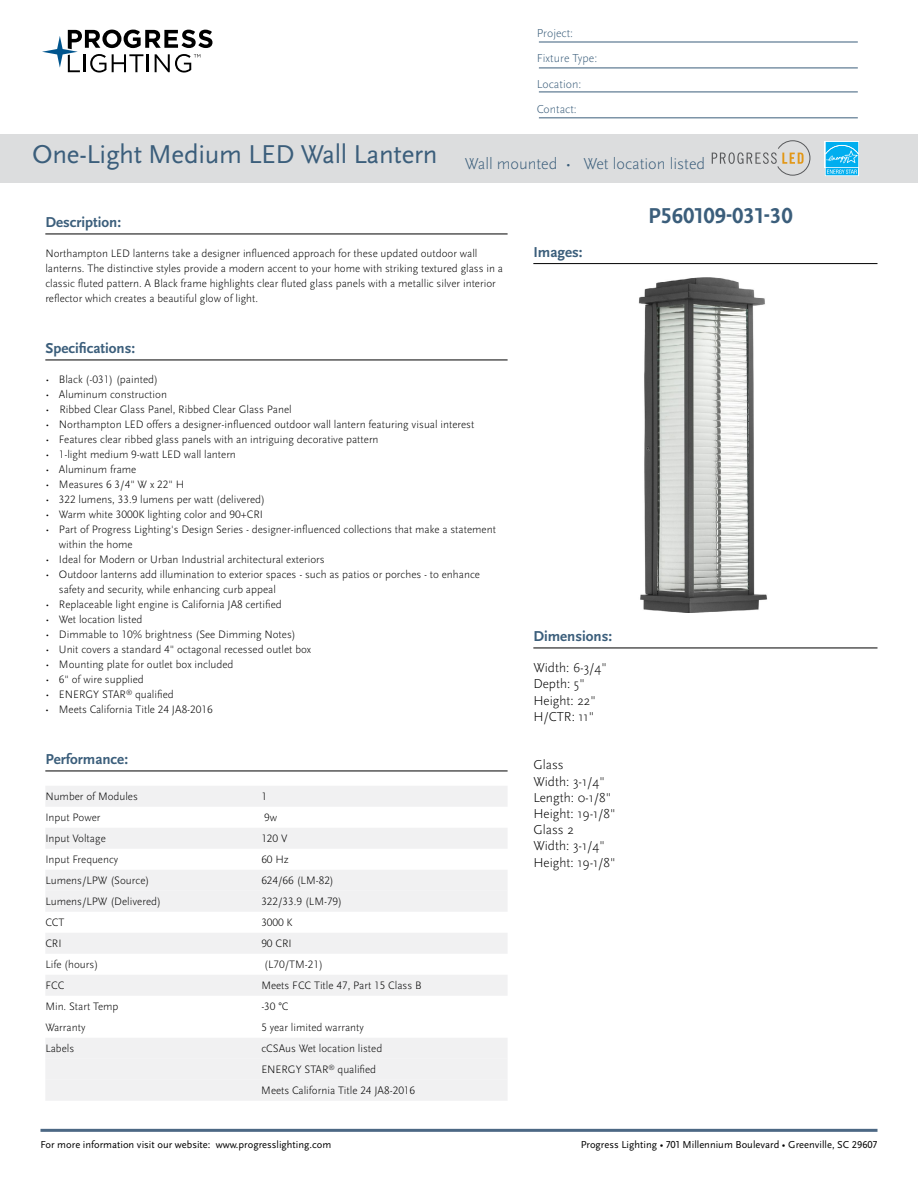
<style>
.page{position:relative;width:918px;height:1188px;background:#fff}
.page>*{position:absolute;margin:0;border:0;box-sizing:border-box;transform-origin:0 0}
.t1{font:27px "Scala Sans Pro";letter-spacing:-.01em;color:#3b5e7b}
.t2{font:700 22.5px "Scala Sans Pro";color:#3b5e7b}
.t3{font:700 15px "Scala Sans Pro";color:#3b5e7b}
.t4{font:300 13.5px/16.2px "Scala Sans Pro";color:#000}
.t5{font:300 12px/25.5px "Scala Sans Pro";color:#3b5e7b}
.t6{font:300 11.25px/15px "Scala Sans Pro";color:#000}
.t7{font:10.5px "Scala Sans Pro";color:#000}
</style>
<div class="page">
<svg style="left:42px;top:30px;width:170px;height:43px"></svg>
<hr style="left:40px;top:1129px;width:838px;height:3px;background:#4c6884">
<hr style="left:539px;top:42px;width:319px;height:1px;background:#3b5e7b">
<hr style="left:539px;top:68px;width:319px;height:1px;background:#3b5e7b">
<hr style="left:539px;top:92px;width:319px;height:1px;background:#3b5e7b">
<hr style="left:539px;top:118px;width:319px;height:1px;background:#3b5e7b">
<hr style="left:533px;top:263px;width:344px;height:1px;background:#000">
<hr style="left:45px;top:234px;width:463px;height:1px;background:#000">
<hr style="left:45px;top:360px;width:463px;height:1px;background:#000">
<hr style="left:45px;top:771px;width:463px;height:1px;background:#000">
<div style="left:45px;top:786px;width:463px;height:21px;background:#f1f1f2"></div>
<div style="left:45px;top:828px;width:463px;height:21px;background:#f1f1f2"></div>
<div style="left:45px;top:870px;width:463px;height:21px;background:#f1f1f2"></div>
<div style="left:45px;top:891px;width:463px;height:21px;background:#f1f1f2"></div>
<div style="left:45px;top:933px;width:463px;height:21px;background:#f1f1f2"></div>
<div style="left:45px;top:975px;width:463px;height:21px;background:#f1f1f2"></div>
<div style="left:45px;top:1038px;width:463px;height:21px;background:#f1f1f2"></div>
<div style="left:45px;top:1059px;width:463px;height:21px;background:#f1f1f2"></div>
<div style="left:45px;top:1080px;width:463px;height:21px;background:#f1f1f2"></div>
<div style="left:0;top:134px;width:918px;height:49px;background:#dcddde"></div>
<img style="left:638px;top:278px;width:129px;height:334px">
<svg style="left:712px;top:141px;width:98px;height:34px"></svg>
<hr style="left:533px;top:648px;width:344px;height:1px;background:#000">
<div style="left:825px;top:141px;width:34px;height:27px;background:#f2fafe"></div>
<svg style="left:825px;top:142px;width:34px;height:34px"></svg>
<p class="t5" style="left:537px;top:20px;width:62px">Project:<br>Fixture Type:<br>Location:<br>Contact:</p>
<h1 class="t1" style="left:32px;top:139px;width:675px">One-Light Medium LED Wall Lantern <sub>Wall</sub> <sub>mounted</sub> <sub>•</sub> <sub>Wet</sub> <sub>location</sub> <sub>listed</sub></h1>
<h2 class="t2" style="left:648px;top:202px;width:146px">P560109-031-30</h2>
<h3 class="t3" style="left:45px;top:213px;width:77px">Description:</h3>
<p class="t6" style="left:45px;top:246px;width:459px">Northampton LED lanterns take a designer influenced approach for these updated outdoor wall lanterns. The distinctive styles provide a modern accent to your home with striking textured glass in a classic fluted pattern. A Black frame highlights clear fluted glass panels with a metallic silver interior reflector which creates a beautiful glow of light.</p>
<h3 class="t3" style="left:45px;top:339px;width:91px">Specifications:</h3>
<p class="t6" style="left:45px;top:372px;width:114px">• Black (-031) (painted)</p>
<p class="t6" style="left:45px;top:387px;width:123px">• Aluminum construction</p>
<p class="t6" style="left:45px;top:402px;width:248px">• Ribbed Clear Glass Panel, Ribbed Clear Glass Panel</p>
<p class="t6" style="left:45px;top:417px;width:431px">• Northampton LED offers a designer-influenced outdoor wall lantern featuring visual interest</p>
<p class="t6" style="left:45px;top:432px;width:335px">• Features clear ribbed glass panels with an intriguing decorative pattern</p>
<p class="t6" style="left:45px;top:447px;width:192px">• 1-light medium 9-watt LED wall lantern</p>
<p class="t6" style="left:45px;top:462px;width:92px">• Aluminum frame</p>
<p class="t6" style="left:45px;top:477px;width:140px">• Measures 6 3/4" W x 22" H</p>
<p class="t6" style="left:45px;top:492px;width:221px">• 322 lumens, 33.9 lumens per watt (delivered)</p>
<p class="t6" style="left:45px;top:507px;width:219px">• Warm white 3000K lighting color and 90+CRI</p>
<p class="t6" style="left:59px;top:522px;width:439px;text-indent:-13px">• Part of Progress Lighting's Design Series - designer-influenced collections that make a statement within the home</p>
<p class="t6" style="left:45px;top:552px;width:281px">• Ideal for Modern or Urban Industrial architectural exteriors</p>
<p class="t6" style="left:59px;top:567px;width:423px;text-indent:-13px">• Outdoor lanterns add illumination to exterior spaces - such as patios or porches - to enhance safety and security, while enhancing curb appeal</p>
<p class="t6" style="left:45px;top:597px;width:238px">• Replaceable light engine is California JA8 certified</p>
<p class="t6" style="left:45px;top:612px;width:99px">• Wet location listed</p>
<p class="t6" style="left:45px;top:627px;width:252px">• Dimmable to 10% brightness (See Dimming Notes)</p>
<p class="t6" style="left:45px;top:642px;width:267px">• Unit covers a standard 4" octagonal recessed outlet box</p>
<p class="t6" style="left:45px;top:657px;width:189px">• Mounting plate for outlet box included</p>
<p class="t6" style="left:45px;top:672px;width:100px">• 6" of wire supplied</p>
<p class="t6" style="left:45px;top:687px;width:130px">• ENERGY STAR<sup>®</sup> qualified</p>
<p class="t6" style="left:45px;top:702px;width:169px">• Meets California Title 24 JA8-2016</p>
<h3 class="t3" style="left:45px;top:750px;width:84px">Performance:</h3>
<p class="t6" style="left:45px;top:789px;width:94px">Number of Modules</p>
<p class="t6" style="left:261px;top:789px;width:7px">1</p>
<p class="t6" style="left:45px;top:810px;width:57px">Input Power</p>
<p class="t6" style="left:264px;top:810px;width:14px">9w</p>
<p class="t6" style="left:45px;top:831px;width:62px">Input Voltage</p>
<p class="t6" style="left:261px;top:831px;width:28px">120 V</p>
<p class="t6" style="left:45px;top:852px;width:74px">Input Frequency</p>
<p class="t6" style="left:261px;top:852px;width:29px">60 Hz</p>
<p class="t6" style="left:45px;top:873px;width:106px">Lumens/LPW (Source)</p>
<p class="t6" style="left:261px;top:873px;width:74px">624/66 (LM-82)</p>
<p class="t6" style="left:45px;top:894px;width:117px">Lumens/LPW (Delivered)</p>
<p class="t6" style="left:261px;top:894px;width:82px">322/33.9 (LM-79)</p>
<p class="t6" style="left:45px;top:915px;width:21px">CCT</p>
<p class="t6" style="left:261px;top:915px;width:33px">3000 K</p>
<p class="t6" style="left:45px;top:936px;width:18px">CRI</p>
<p class="t6" style="left:261px;top:936px;width:32px">90 CRI</p>
<p class="t6" style="left:45px;top:957px;width:54px">Life (hours)</p>
<p class="t6" style="left:264px;top:957px;width:60px">(L70/TM-21)</p>
<p class="t6" style="left:45px;top:978px;width:21px">FCC</p>
<p class="t6" style="left:261px;top:978px;width:162px">Meets FCC Title 47, Part 15 Class B</p>
<p class="t6" style="left:45px;top:999px;width:75px">Min. Start Temp</p>
<p class="t6" style="left:261px;top:999px;width:29px">-30 °C</p>
<p class="t6" style="left:45px;top:1020px;width:42px">Warranty</p>
<p class="t6" style="left:261px;top:1020px;width:104px">5 year limited warranty</p>
<p class="t6" style="left:45px;top:1041px;width:30px">Labels</p>
<p class="t6" style="left:261px;top:1038px;width:155px;line-height:21px">cCSAus Wet location listed<br>ENERGY STAR<sup>®</sup> qualified<br>Meets California Title 24 JA8-2016</p>
<h3 class="t3" style="left:533px;top:243px;width:51px">Images:</h3>
<h3 class="t3" style="left:533px;top:627px;width:80px">Dimensions:</h3>
<p class="t4" style="left:533px;top:660px;width:75px">Width: 6-3/4"<br>Depth: 5"<br>Height: 22"<br>H/CTR: 11"</p>
<p class="t4" style="left:533px;top:757px;width:84px">Glass<br>Width: 3-1/4"<br>Length: 0-1/8"<br>Height: 19-1/8"<br>Glass 2<br>Width: 3-1/4"<br>Height: 19-1/8"</p>
<p class="t7" style="left:40px;top:1139px;width:292px">For more information visit our website: www.progresslighting.com</p>
<p class="t7" style="left:581px;top:1138px;width:298px">Progress Lighting • 701 Millennium Boulevard • Greenville, SC 29607</p>
</div>
